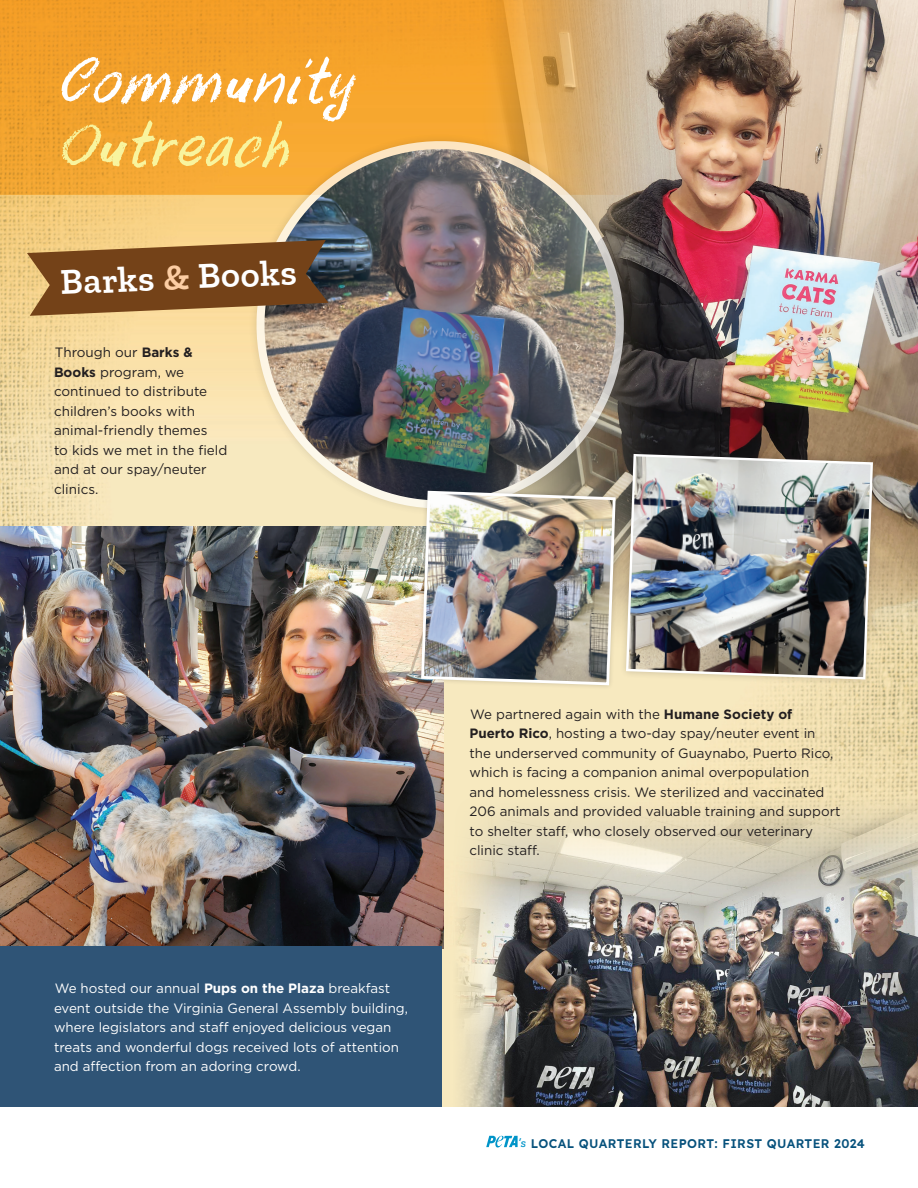
<style>
.page{position:relative;width:918px;height:1188px;background:#fff}
.page>*{position:absolute;margin:0;border:0;box-sizing:border-box;transform-origin:0 0}
.t1{font:600 36.6px "Zilla Slab";color:#fff}
.t2{font:13.5px/19.5px "Gotham";color:#231f20}
.t3{font:13.5px/19.5px "Gotham";color:#fff}
.t4{font:600 12.45px "Lexend";letter-spacing:.03em;color:#06517c}
.s1{color:#fccda3}
.s2{font-weight:700}
.s3{font-family:"Zilla Slab";font-weight:500;font-style:italic;font-size:12.6px;color:#0094c8}
</style>
<div class="page">
<img style="left:0;top:0;width:918px;height:1107px">
<img style="left:447px;top:796px;width:471px;height:311px">
<svg style="left:62px;top:56px;width:294px;height:112px;background:#f4b550"></svg>
<img style="left:449px;top:0;width:469px;height:657px">
<svg style="left:486px;top:1136px;width:32px;height:12px"></svg>
<div style="left:248px;top:132px;width:385px;height:385px;background:#231f20;opacity:.2"></div>
<svg style="left:251px;top:136px;width:378px;height:378px;background:#d2af72"></svg>
<img style="left:260px;top:149px;width:361px;height:356px">
<svg style="left:27px;top:240px;width:302px;height:76px;background:#875b30"></svg>
<img style="left:0;top:526px;width:444px;height:422px">
<div style="left:0;top:946px;width:441px;height:161px;background:#2f5476"></div>
<div style="left:619px;top:447px;width:261px;height:239px;background:#231f20;opacity:.2"></div>
<img style="left:625px;top:453px;width:249px;height:228px">
<div style="left:416px;top:486px;width:205px;height:204px;background:#231f20;opacity:.2"></div>
<img style="left:420px;top:489px;width:197px;height:198px">
<p class="t1" style="left:60px;top:261px;width:238px;rotate:-2deg">Barks <span class="s1">&amp;</span> Books</p>
<p class="t2" style="left:54px;top:343px;width:175px">Through our <span class="s2">Barks &amp;<br>Books</span> program, we continued to distribute children’s books with animal-friendly themes<br>to kids we met in the field and at our spay/neuter clinics.</p>
<p class="t3" style="left:54px;top:978px;width:356px">We hosted our annual <span class="s2">Pups on the Plaza</span> breakfast event outside the Virginia General Assembly building, where legislators and staff enjoyed delicious vegan treats and wonderful dogs received lots of attention and affection from an adoring crowd.</p>
<p class="t2" style="left:470px;top:704px;width:373px">We partnered again with the <span class="s2">Humane Society of<br>Puerto Rico</span>, hosting a two-day spay/neuter event in<br>the underserved community of Guaynabo, Puerto Rico, which is facing a companion animal overpopulation<br>and homelessness crisis. We sterilized and vaccinated 206 animals and provided valuable training and support to shelter staff, who closely observed our veterinary clinic staff.</p>
<p class="t4" style="left:518px;top:1134px;width:348px"><span class="s3">’s</span> LOCAL QUARTERLY REPORT: FIRST QUARTER 2024</p>
</div>
